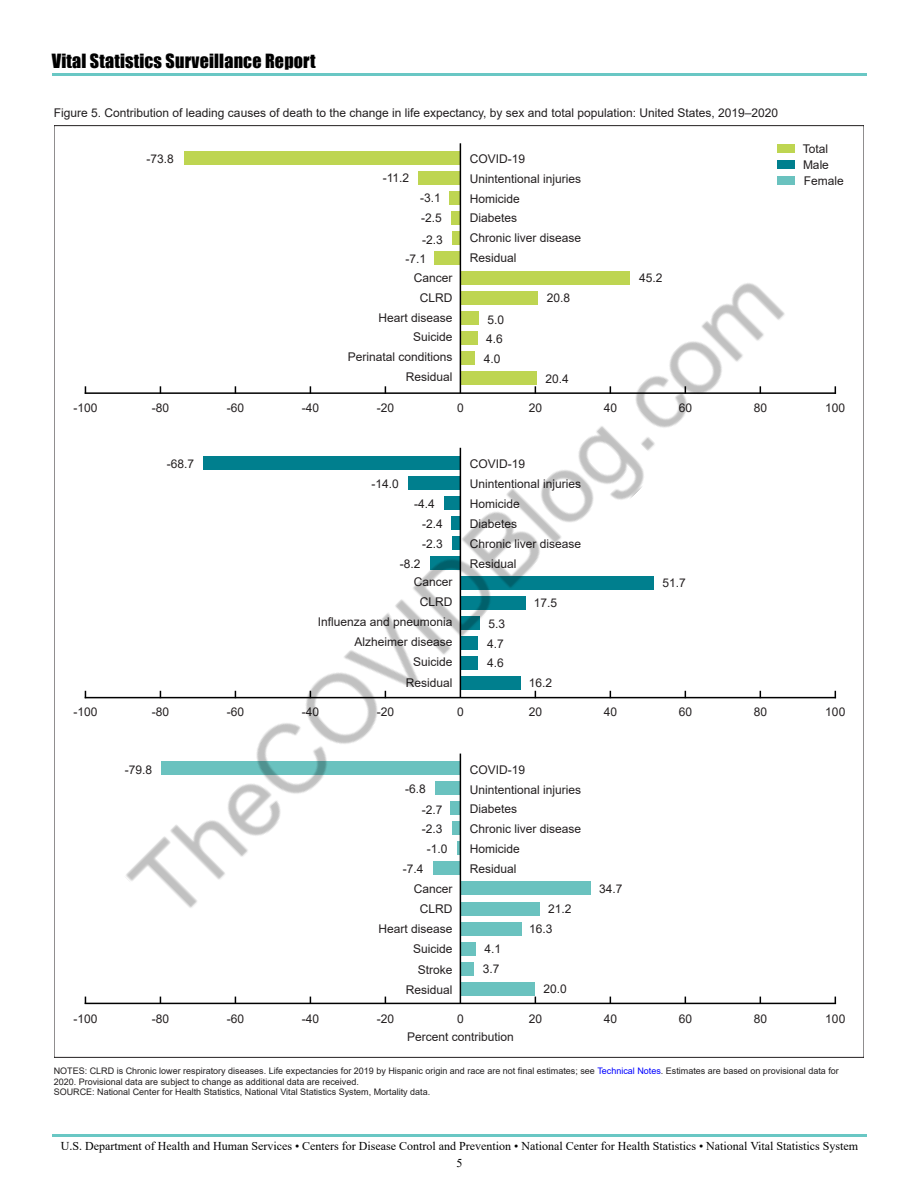
<style>
.page{position:relative;width:918px;height:1188px;background:#fff}
.page>*{position:absolute;margin:0;border:0;box-sizing:border-box;transform-origin:0 0}
.t1{font:18px "Impact";letter-spacing:.01em;color:#000}
.t2{font:12px/20px "Arial";color:#231f20}
.t3{font:12px/17.1px "Times New Roman";color:#000;text-align:center}
.t4{font:12px "Arial";color:#211e1f}
.t5{font:9px/10.5px "Arial";color:#211e1f}
.s1{color:#00f}
</style>
<div class="page">
<hr style="left:52px;top:1134px;width:814px;height:2px;background:#69c7c4">
<hr style="left:52px;top:74px;width:814px;height:2px;background:#69c7c4">
<hr style="left:85px;top:1003px;width:750px;height:1px;background:#000">
<div style="left:460px;top:942px;width:16px;height:13px;background:#6ac2bf"></div>
<div style="left:460px;top:962px;width:14px;height:13px;background:#6ac2bf"></div>
<div style="left:460px;top:982px;width:75px;height:13px;background:#6ac2bf"></div>
<hr style="left:460px;top:754px;width:1px;height:249px;background:#000">
<hr style="left:85px;top:697px;width:750px;height:1px;background:#000">
<hr style="left:85px;top:392px;width:750px;height:2px;background:#000">
<div style="left:184px;top:152px;width:276px;height:13px;background:#bed551"></div>
<div style="left:418px;top:172px;width:42px;height:13px;background:#bed551"></div>
<div style="left:449px;top:192px;width:11px;height:13px;background:#bed551"></div>
<div style="left:451px;top:212px;width:9px;height:13px;background:#bed551"></div>
<div style="left:452px;top:232px;width:8px;height:13px;background:#bed551"></div>
<hr style="left:460px;top:143px;width:1px;height:250px;background:#000">
<div style="left:777px;top:160px;width:18px;height:9px;background:#007f8e"></div>
<div style="left:777px;top:144px;width:18px;height:9px;background:#bed551"></div>
<div style="left:777px;top:176px;width:18px;height:9px;background:#6ac2bf"></div>
<img style="left:113px;top:248px;width:692px;height:692px">
<h1 class="t1" style="left:52px;top:47px;width:265px">Vital Statistics Surveillance Report</h1>
<p class="t4" style="left:54px;top:105px;width:726px">Figure 5. Contribution of leading causes of death to the change in life expectancy, by sex and total population: United States, 2019–2020</p>
<p class="t2" style="left:147px;top:149px;width:29px">-73.8</p>
<p class="t2" style="left:383px;top:167px;width:28px">-11.2</p>
<p class="t2" style="left:420px;top:188px;width:22px">-3.1</p>
<p class="t2" style="left:421px;top:208px;width:22px">-2.5</p>
<p class="t2" style="left:422px;top:230px;width:22px">-2.3</p>
<p class="t2" style="left:405px;top:249px;width:22px">-7.1</p>
<p class="t2" style="left:348px;top:268px;width:106px;text-align:right">Cancer<br>CLRD<br>Heart disease<br>Suicide<br>Perinatal conditions<br>Residual</p>
<p class="t2" style="left:470px;top:148px;width:57px">COVID-19</p>
<p class="t2" style="left:470px;top:168px;width:113px">Unintentional injuries<br>Homicide<br>Diabetes<br>Chronic liver disease<br>Residual</p>
<p class="t2" style="left:487px;top:310px;width:18px">5.0</p>
<p class="t2" style="left:486px;top:328px;width:18px">4.6</p>
<p class="t2" style="left:484px;top:348px;width:18px">4.0</p>
<p class="t2" style="left:547px;top:288px;width:25px">20.8</p>
<p class="t2" style="left:545px;top:369px;width:25px">20.4</p>
<p class="t2" style="left:639px;top:268px;width:25px">45.2</p>
<p class="t2" style="left:803px;top:139px;width:27px">Total</p>
<p class="t2" style="left:803px;top:155px;width:28px">Male</p>
<p class="t2" style="left:804px;top:171px;width:42px">Female</p>
<p class="t2" style="left:73px;top:397px;width:26px">-100</p>
<p class="t2" style="left:152px;top:397px;width:19px">-80</p>
<p class="t2" style="left:227px;top:397px;width:19px">-60</p>
<p class="t2" style="left:302px;top:397px;width:19px">-40</p>
<p class="t2" style="left:377px;top:397px;width:19px">-20</p>
<p class="t2" style="left:457px;top:397px;width:8px">0</p>
<p class="t2" style="left:529px;top:397px;width:15px">20</p>
<p class="t2" style="left:604px;top:397px;width:15px">40</p>
<p class="t2" style="left:679px;top:397px;width:15px">60</p>
<p class="t2" style="left:754px;top:397px;width:15px">80</p>
<p class="t2" style="left:825px;top:397px;width:22px">100</p>
<p class="t2" style="left:167px;top:454px;width:29px">-68.7</p>
<p class="t2" style="left:371px;top:474px;width:29px">-14.0</p>
<p class="t2" style="left:414px;top:494px;width:22px">-4.4</p>
<p class="t2" style="left:422px;top:514px;width:22px">-2.4</p>
<p class="t2" style="left:422px;top:534px;width:22px">-2.3</p>
<p class="t2" style="left:400px;top:554px;width:22px">-8.2</p>
<p class="t2" style="left:318px;top:571px;width:136px;text-align:right">Cancer<br>CLRD<br>Influenza and pneumonia<br>Alzheimer disease<br>Suicide<br>Residual</p>
<p class="t2" style="left:470px;top:454px;width:57px">COVID-19</p>
<p class="t2" style="left:470px;top:474px;width:113px">Unintentional injuries<br>Homicide<br>Diabetes<br>Chronic liver disease<br>Residual</p>
<p class="t2" style="left:488px;top:614px;width:18px">5.3</p>
<p class="t2" style="left:487px;top:634px;width:18px">4.7</p>
<p class="t2" style="left:487px;top:652px;width:18px">4.6</p>
<p class="t2" style="left:534px;top:593px;width:25px">17.5</p>
<p class="t2" style="left:529px;top:673px;width:25px">16.2</p>
<p class="t2" style="left:662px;top:573px;width:25px">51.7</p>
<p class="t2" style="left:73px;top:702px;width:26px">-100</p>
<p class="t2" style="left:152px;top:702px;width:19px">-80</p>
<p class="t2" style="left:227px;top:702px;width:19px">-60</p>
<p class="t2" style="left:302px;top:702px;width:19px">-40</p>
<p class="t2" style="left:377px;top:702px;width:19px">-20</p>
<p class="t2" style="left:457px;top:702px;width:8px">0</p>
<p class="t2" style="left:529px;top:702px;width:15px">20</p>
<p class="t2" style="left:604px;top:702px;width:15px">40</p>
<p class="t2" style="left:679px;top:702px;width:15px">60</p>
<p class="t2" style="left:754px;top:702px;width:15px">80</p>
<p class="t2" style="left:825px;top:702px;width:22px">100</p>
<p class="t2" style="left:125px;top:760px;width:29px">-79.8</p>
<p class="t2" style="left:405px;top:779px;width:22px">-6.8</p>
<p class="t2" style="left:422px;top:799px;width:22px">-2.7</p>
<p class="t2" style="left:422px;top:819px;width:22px">-2.3</p>
<p class="t2" style="left:427px;top:839px;width:22px">-1.0</p>
<p class="t2" style="left:403px;top:859px;width:22px">-7.4</p>
<p class="t2" style="left:378px;top:878px;width:76px;text-align:right">Cancer<br>CLRD<br>Heart disease<br>Suicide<br>Stroke<br>Residual</p>
<p class="t2" style="left:470px;top:759px;width:57px">COVID-19</p>
<p class="t2" style="left:470px;top:779px;width:113px">Unintentional injuries<br>Diabetes<br>Chronic liver disease<br>Homicide<br>Residual</p>
<p class="t2" style="left:548px;top:899px;width:25px">21.2</p>
<p class="t2" style="left:485px;top:939px;width:18px">4.1</p>
<p class="t2" style="left:483px;top:959px;width:18px">3.7</p>
<p class="t2" style="left:529px;top:919px;width:25px">16.3</p>
<p class="t2" style="left:544px;top:979px;width:25px">20.0</p>
<p class="t2" style="left:599px;top:879px;width:25px">34.7</p>
<p class="t2" style="left:73px;top:1009px;width:26px">-100</p>
<p class="t2" style="left:152px;top:1009px;width:19px">-80</p>
<p class="t2" style="left:227px;top:1009px;width:19px">-60</p>
<p class="t2" style="left:302px;top:1009px;width:19px">-40</p>
<p class="t2" style="left:377px;top:1009px;width:19px">-20</p>
<p class="t2" style="left:457px;top:1009px;width:8px">0</p>
<p class="t2" style="left:529px;top:1009px;width:15px">20</p>
<p class="t2" style="left:604px;top:1009px;width:15px">40</p>
<p class="t2" style="left:679px;top:1009px;width:15px">60</p>
<p class="t2" style="left:754px;top:1009px;width:15px">80</p>
<p class="t2" style="left:825px;top:1009px;width:22px">100</p>
<p class="t2" style="left:407px;top:1027px;width:108px">Percent contribution</p>
<p class="t5" style="left:54px;top:1066px;width:787px">NOTES: CLRD is Chronic lower respiratory diseases. Life expectancies for 2019 by Hispanic origin and race are not final estimates; see <span class="s1">Technical Notes</span>. Estimates are based on provisional data for<br>2020. Provisional data are subject to change as additional data are received.<br>SOURCE: National Center for Health Statistics, National Vital Statistics System, Mortality data.</p>
<p class="t3" style="left:61px;top:1137px;width:799px">U.S. Department of Health and Human Services • Centers for Disease Control and Prevention • National Center for Health Statistics • National Vital Statistics System<br>5</p>
</div>
